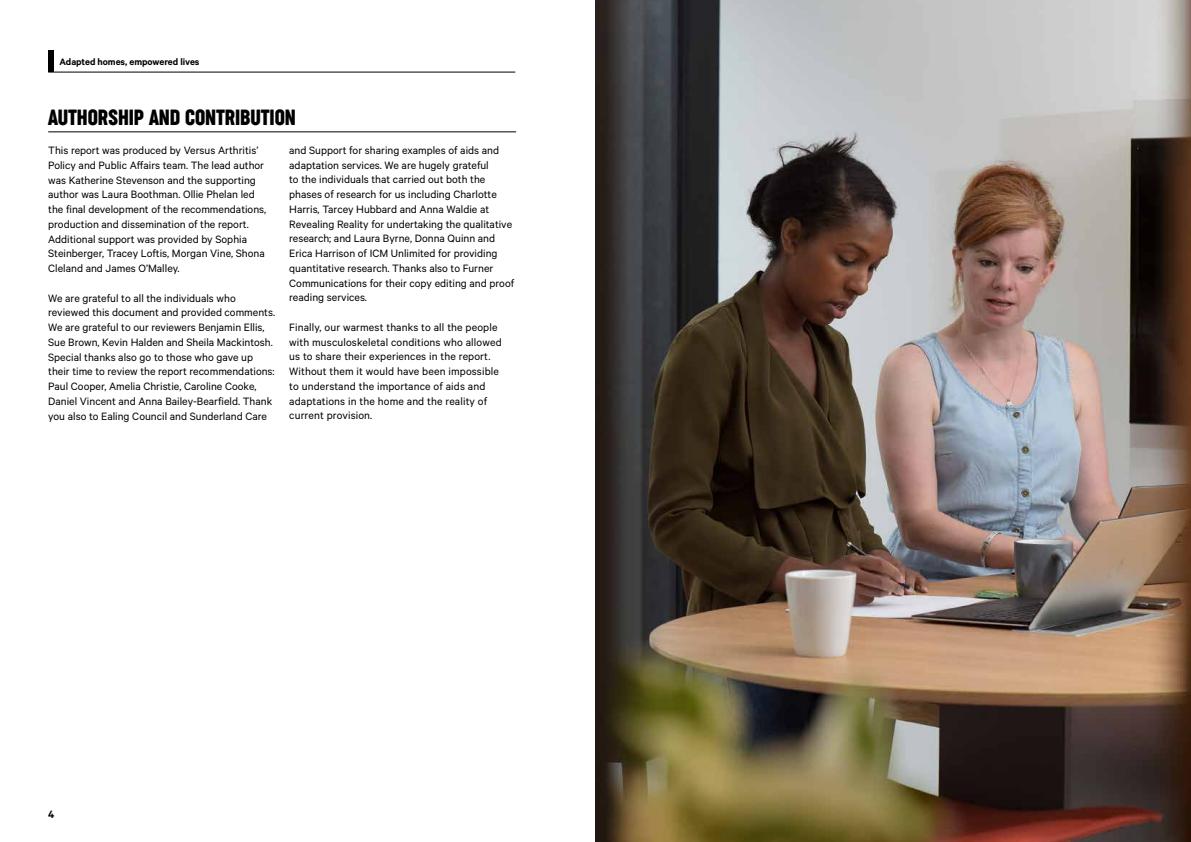
<style>
.page{position:relative;width:1191px;height:842px;background:#fff}
.page>*{position:absolute;margin:0;border:0;box-sizing:border-box;transform-origin:0 0}
.t1{font:21px "Versus Arthritis Display";letter-spacing:-.005em;color:#000}
.t2{font:12px/14.7px "Calibre";color:#000}
.t3{font:600 12px "Calibre";color:#000}
.t4{font:600 10.5px "Calibre";letter-spacing:-.005em;color:#000}
</style>
<div class="page">
<div style="left:48px;top:51px;width:6px;height:21px;background:#000"></div>
<hr style="left:48px;top:72px;width:467px;height:1px;background:#000">
<hr style="left:48px;top:132px;width:468px;height:1px;background:#000">
<img style="left:595px;top:0;width:596px;height:842px">
<p class="t4" style="left:60px;top:55px;width:141px">Adapted homes, empowered lives</p>
<h1 class="t1" style="left:48px;top:105px;width:249px">AUTHORSHIP AND CONTRIBUTION</h1>
<p class="t2" style="left:48px;top:142px;width:220px">This report was produced by Versus Arthritis’ Policy and Public Affairs team. The lead author was Katherine Stevenson and the supporting author was Laura Boothman. Ollie Phelan led the final development of the recommendations, production and dissemination of the report.<br>Additional support was provided by Sophia Steinberger, Tracey Loftis, Morgan Vine, Shona Cleland and James O’Malley.</p>
<p class="t2" style="left:48px;top:290px;width:228px">We are grateful to all the individuals who reviewed this document and provided comments.<br>We are grateful to our reviewers Benjamin Ellis, Sue Brown, Kevin Halden and Sheila Mackintosh.<br>Special thanks also go to those who gave up their time to review the report recommendations:<br>Paul Cooper, Amelia Christie, Caroline Cooke, Daniel Vincent and Anna Bailey-Bearfield. Thank you also to Ealing Council and Sunderland Care</p>
<p class="t2" style="left:289px;top:142px;width:226px">and Support for sharing examples of aids and adaptation services. We are hugely grateful<br>to the individuals that carried out both the phases of research for us including Charlotte Harris, Tarcey Hubbard and Anna Waldie at Revealing Reality for undertaking the qualitative research; and Laura Byrne, Donna Quinn and Erica Harrison of ICM Unlimited for providing quantitative research. Thanks also to Furner Communications for their copy editing and proof reading services.</p>
<p class="t2" style="left:289px;top:319px;width:214px">Finally, our warmest thanks to all the people with musculoskeletal conditions who allowed us to share their experiences in the report.<br>Without them it would have been impossible to understand the importance of aids and adaptations in the home and the reality of current provision.</p>
<p class="t3" style="left:48px;top:807px;width:8px">4</p>
</div>
